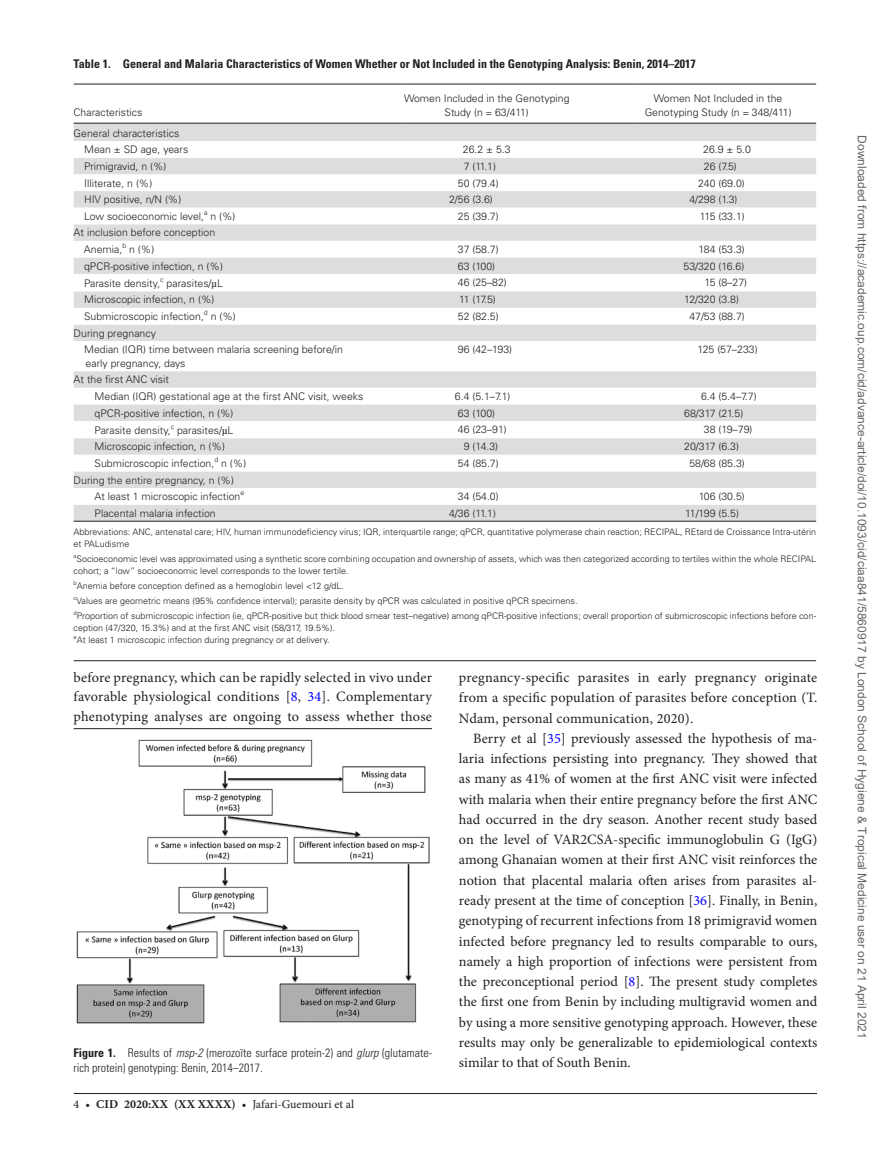
<style>
.page{position:relative;width:891px;height:1174px;background:#fff}
.page>*{position:absolute;margin:0;border:0;box-sizing:border-box;transform-origin:0 0}
.t1{font:14.25px/20.2px "Minion Pro";letter-spacing:.005em;color:#231f20;text-align:justify}
.t2{font:12px "Arial";color:#666}
.t3{font:300 condensed 12px/15px "Univers LT Std";color:#231f20}
.t4{font:700 condensed 12px "Univers LT Std";color:#231f20}
.t5{font:12px "Minion Pro";color:#231f20}
.t6{font:300 10.5px/16.6px "Univers LT Std";color:#231f20}
.t7{font:300 9px/12px "Univers LT Std";color:#231f20}
.s1{font-family:"Gandhari Unicode";font-weight:400}
.s2{color:#00f}
.s3{font-weight:700}
.s4{font-style:italic}
</style>
<div class="page">
<hr style="left:74px;top:1093px;width:743px;height:1px;background:#231f20">
<hr style="left:74px;top:728px;width:358px;height:1px;background:#231f20">
<img style="left:76px;top:739px;width:354px;height:284px">
<hr style="left:74px;top:660px;width:742px;height:1px;background:#231f20">
<svg style="left:74px;top:122px;width:742px;height:1px"></svg>
<div style="left:74px;top:124px;width:742px;height:397px;background:#dcdddf"></div>
<svg style="left:74px;top:141px;width:742px;height:364px"></svg>
<hr style="left:74px;top:84px;width:327px;height:1px;background:#231f20">
<hr style="left:74px;top:123px;width:327px;height:1px;background:#231f20">
<hr style="left:401px;top:84px;width:237px;height:1px;background:#231f20">
<hr style="left:401px;top:123px;width:237px;height:1px;background:#231f20">
<hr style="left:638px;top:84px;width:178px;height:1px;background:#231f20">
<hr style="left:638px;top:123px;width:178px;height:1px;background:#231f20">
<hr style="left:74px;top:521px;width:327px;height:1px;background:#231f20">
<hr style="left:401px;top:521px;width:237px;height:1px;background:#231f20">
<hr style="left:638px;top:521px;width:178px;height:1px;background:#231f20">
<p class="t4" style="left:74px;top:56px;width:624px">Table 1. General and Malaria Characteristics of Women Whether or Not Included in the Genotyping Analysis: Benin, 2014–2017</p>
<p class="t6" style="left:74px;top:104px;width:70px">Characteristics</p>
<p class="t6" style="left:404px;top:92px;width:167px;line-height:13.5px;text-align:center">Women Included in the Genotyping<br>Study (n = 63/411)</p>
<p class="t6" style="left:645px;top:92px;width:148px;line-height:13.5px;text-align:center">Women Not Included in the<br>Genotyping Study (n = 348/411)</p>
<p class="t6" style="left:84px;top:125px;width:106px;text-indent:-10px">General characteristics<br>Mean ± SD age, years</p>
<p class="t6" style="left:463px;top:141px;width:49px">26.2 ± 5.3</p>
<p class="t6" style="left:703px;top:141px;width:49px">26.9 ± 5.0</p>
<p class="t6" style="left:84px;top:158px;width:84px">Primigravid, n (%)</p>
<p class="t6" style="left:464px;top:158px;width:34px">7 (11.1)</p>
<p class="t6" style="left:704px;top:158px;width:34px">26 (7.5)</p>
<p class="t6" style="left:84px;top:175px;width:70px">Illiterate, n (%)</p>
<p class="t6" style="left:458px;top:175px;width:42px">50 (79.4)</p>
<p class="t6" style="left:698px;top:175px;width:48px">240 (69.0)</p>
<p class="t6" style="left:84px;top:191px;width:99px">HIV positive, n/N (%)</p>
<p class="t6" style="left:449px;top:191px;width:45px">2/56 (3.6)</p>
<p class="t6" style="left:689px;top:191px;width:50px">4/298 (1.3)</p>
<p class="t6" style="left:84px;top:208px;width:153px">Low socioeconomic level,<sup>a</sup> n (%)</p>
<p class="t6" style="left:458px;top:208px;width:42px">25 (39.7)</p>
<p class="t6" style="left:700px;top:208px;width:46px">115 (33.1)</p>
<p class="t6" style="left:84px;top:224px;width:133px;text-indent:-10px">At inclusion before conception<br>Anemia,<sup>b</sup> n (%)</p>
<p class="t6" style="left:458px;top:241px;width:42px">37 (58.7)</p>
<p class="t6" style="left:698px;top:241px;width:48px">184 (53.3)</p>
<p class="t6" style="left:84px;top:258px;width:140px">qPCR-positive infection, n (%)</p>
<p class="t6" style="left:458px;top:258px;width:39px">63 (100)</p>
<p class="t6" style="left:684px;top:258px;width:62px">53/320 (16.6)</p>
<p class="t6" style="left:84px;top:275px;width:140px">Parasite density,<sup>c</sup> parasites/<span class="s1">µ</span>L</p>
<p class="t6" style="left:458px;top:274px;width:51px">46 (25–82)</p>
<p class="t6" style="left:704px;top:274px;width:44px">15 (8–27)</p>
<p class="t6" style="left:84px;top:291px;width:132px">Microscopic infection, n (%)</p>
<p class="t6" style="left:459px;top:291px;width:38px">11 (17.5)</p>
<p class="t6" style="left:684px;top:291px;width:56px">12/320 (3.8)</p>
<p class="t6" style="left:84px;top:308px;width:153px">Submicroscopic infection,<sup>d</sup> n (%)</p>
<p class="t6" style="left:458px;top:308px;width:42px">52 (82.5)</p>
<p class="t6" style="left:689px;top:308px;width:57px">47/53 (88.7)</p>
<p class="t6" style="left:84px;top:325px;width:260px;text-indent:-10px">During pregnancy<br>Median (IQR) time between malaria screening before/in</p>
<p class="t6" style="left:86px;top:355px;width:101px">early pregnancy, days</p>
<p class="t6" style="left:458px;top:341px;width:56px">96 (42–193)</p>
<p class="t6" style="left:697px;top:341px;width:62px">125 (57–233)</p>
<p class="t6" style="left:95px;top:371px;width:270px;text-indent:-21px">At the first ANC visit<br>Median (IQR) gestational age at the first ANC visit, weeks</p>
<p class="t6" style="left:455px;top:388px;width:57px">6.4 (5.1–7.1)</p>
<p class="t6" style="left:701px;top:388px;width:57px">6.4 (5.4–7.7)</p>
<p class="t6" style="left:95px;top:404px;width:140px">qPCR-positive infection, n (%)</p>
<p class="t6" style="left:458px;top:404px;width:39px">63 (100)</p>
<p class="t6" style="left:684px;top:404px;width:61px">68/317 (21.5)</p>
<p class="t6" style="left:95px;top:422px;width:140px">Parasite density,<sup>c</sup> parasites/<span class="s1">µ</span>L</p>
<p class="t6" style="left:458px;top:421px;width:51px">46 (23–91)</p>
<p class="t6" style="left:704px;top:421px;width:50px">38 (19–79)</p>
<p class="t6" style="left:95px;top:438px;width:132px">Microscopic infection, n (%)</p>
<p class="t6" style="left:464px;top:438px;width:36px">9 (14.3)</p>
<p class="t6" style="left:684px;top:438px;width:56px">20/317 (6.3)</p>
<p class="t6" style="left:95px;top:455px;width:153px">Submicroscopic infection,<sup>d</sup> n (%)</p>
<p class="t6" style="left:458px;top:455px;width:42px">54 (85.7)</p>
<p class="t6" style="left:689px;top:455px;width:57px">58/68 (85.3)</p>
<p class="t6" style="left:94px;top:471px;width:151px;text-indent:-21px">During the entire pregnancy, n (%)<br>At least 1 microscopic infection<sup>e</sup></p>
<p class="t6" style="left:458px;top:488px;width:42px">34 (54.0)</p>
<p class="t6" style="left:699px;top:488px;width:47px">106 (30.5)</p>
<p class="t6" style="left:95px;top:505px;width:123px">Placental malaria infection</p>
<p class="t6" style="left:449px;top:505px;width:48px">4/36 (11.1)</p>
<p class="t6" style="left:685px;top:505px;width:55px">11/199 (5.5)</p>
<p class="t7" style="left:74px;top:526px;width:744px">Abbreviations: ANC, antenatal care; HIV, human immunodeficiency virus; IQR, interquartile range; qPCR, quantitative polymerase chain reaction; RECIPAL, REtard de Croissance Intra-utérin et PALudisme</p>
<p class="t7" style="left:74px;top:553px;width:744px"><sup>a</sup>Socioeconomic level was approximated using a synthetic score combining occupation and ownership of assets, which was then categorized according to tertiles within the whole RECIPAL cohort; a “low” socioeconomic level corresponds to the lower tertile.</p>
<p class="t7" style="left:74px;top:578px;width:744px;line-height:15px"><sup>b</sup>Anemia before conception defined as a hemoglobin level &lt;12 g/dL.<br><sup>c</sup>Values are geometric means (95% confidence interval); parasite density by qPCR was calculated in positive qPCR specimens.<br><sup>d</sup>Proportion of submicroscopic infection (ie, qPCR-positive but thick blood smear test–negative) among qPCR-positive infections; overall proportion of submicroscopic infections before con-</p>
<p class="t7" style="left:74px;top:622px;width:263px">ception (47/320, 15.3%) and at the first ANC visit (58/317, 19.5%). <sup>e</sup>At least 1 microscopic infection during pregnancy or at delivery.</p>
<p class="t1" style="left:74px;top:668px;width:360px;line-height:19.5px">before pregnancy, which can be rapidly selected in vivo under favorable physiological conditions [<span class="s2">8</span>, <span class="s2">34</span>]. Complementary phenotyping analyses are ongoing to assess whether those</p>
<p class="t1" style="left:459px;top:667px;width:360px">pregnancy-specific parasites in early pregnancy originate from a specific population of parasites before conception (T.<br>Ndam, personal communication, 2020).</p>
<p class="t1" style="left:459px;top:728px;width:360px;text-indent:14px">Berry et al [<span class="s2">35</span>] previously assessed the hypothesis of ma&shy;laria infections persisting into pregnancy. They showed that as many as 41% of women at the first ANC visit were infected with malaria when their entire pregnancy before the first ANC had occurred in the dry season. Another recent study based on the level of VAR2CSA-specific immunoglobulin G (IgG) among Ghanaian women at their first ANC visit reinforces the notion that placental malaria often arises from parasites al&shy;ready present at the time of conception [<span class="s2">36</span>]. Finally, in Benin, genotyping of recurrent infections from 18 primigravid women infected before pregnancy led to results comparable to ours, namely a high proportion of infections were persistent from the preconceptional period [<span class="s2">8</span>]. The present study completes the first one from Benin by including multigravid women and by using a more sensitive genotyping approach. However, these results may only be generalizable to epidemiological contexts similar to that of South Benin.</p>
<p class="t3" style="left:74px;top:1045px;width:360px"><span class="s3">Figure 1.</span> Results of <span class="s4">msp-2</span> (merozoïte surface protein-2) and <span class="s4">glurp</span> (glutamate&shy;rich protein) genotyping: Benin, 2014–2017.</p>
<p class="t5" style="left:74px;top:1096px;width:282px">4 • <span class="s3">cid 2020:XX (XX XXXX)</span> • Jafari-Guemouri et al</p>
<p class="t2" style="left:866px;top:135px;width:905px;rotate:90deg">Downloaded from https://academic.oup.com/cid/advance-article/doi/10.1093/cid/ciaa841/5860917 by London School of Hygiene &amp; Tropical Medicine user on 21 April 2021</p>
</div>
